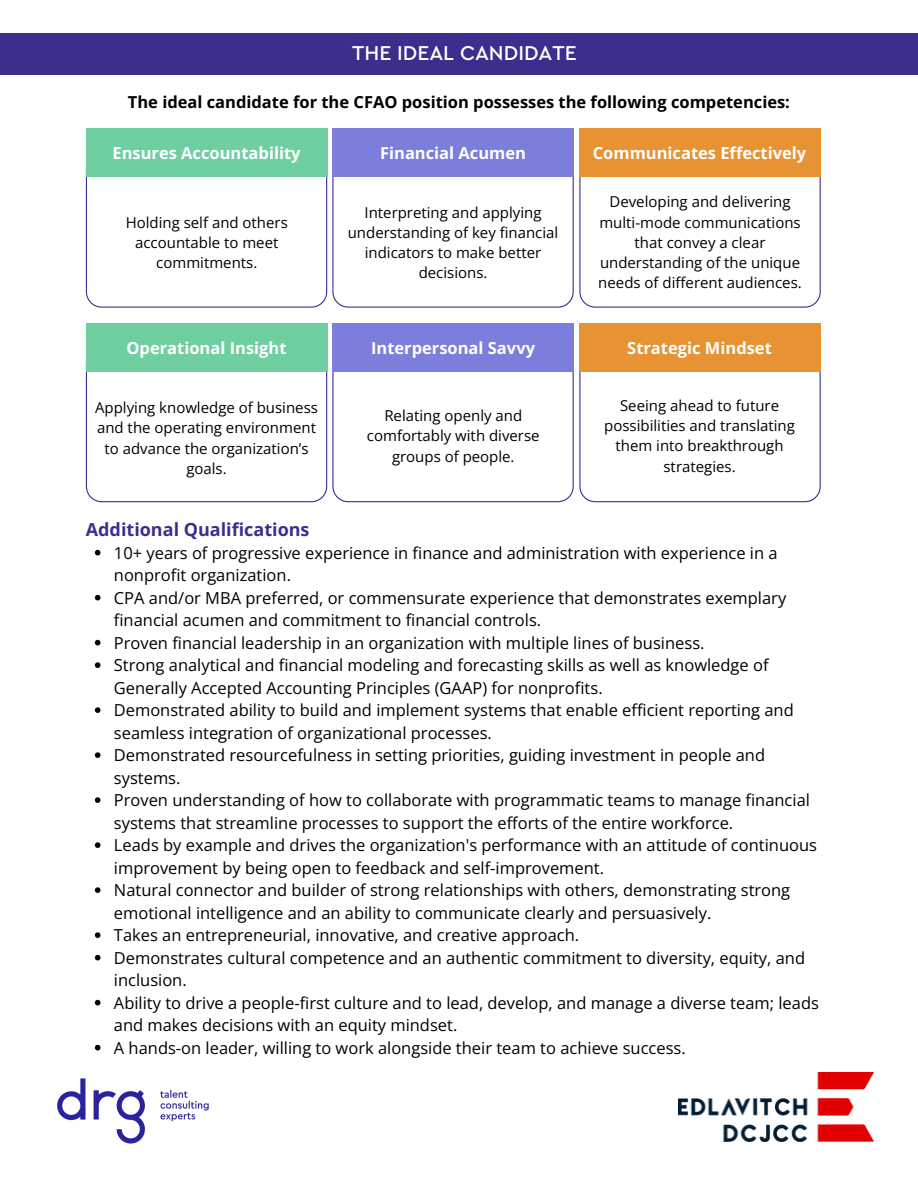
<style>
.page{position:relative;width:918px;height:1188px;background:#fff}
.page>*{position:absolute;margin:0;border:0;box-sizing:border-box;transform-origin:0 0}
.t1{font:500 21px "Cera Pro";color:#fff}
.t2{font:700 18px "Open Sans";color:#3d2e8e}
.t3{font:16.5px/22.5px "Open Sans";color:#000}
.t4{font:700 16.5px "Open Sans";color:#fff}
.t5{font:700 16.5px "Open Sans";color:#000}
.t6{font:15px/20.2px "Open Sans";color:#000;text-align:center}
</style>
<div class="page">
<div style="left:86px;top:323px;width:241px;height:49px;background:#6fcfa1"></div>
<div style="left:332px;top:323px;width:242px;height:49px;background:#7b7fdb"></div>
<svg style="left:86px;top:348px;width:735px;height:154px"></svg>
<div style="left:579px;top:323px;width:241px;height:49px;background:#e79233"></div>
<img style="left:57px;top:1078px;width:152px;height:66px">
<svg style="left:95px;top:550px;width:6px;height:5px"></svg>
<svg style="left:95px;top:595px;width:6px;height:5px"></svg>
<svg style="left:95px;top:640px;width:6px;height:5px"></svg>
<svg style="left:95px;top:662px;width:6px;height:6px"></svg>
<svg style="left:95px;top:707px;width:6px;height:6px"></svg>
<svg style="left:95px;top:752px;width:6px;height:6px"></svg>
<svg style="left:95px;top:797px;width:6px;height:6px"></svg>
<svg style="left:95px;top:842px;width:6px;height:6px"></svg>
<svg style="left:95px;top:887px;width:6px;height:6px"></svg>
<svg style="left:95px;top:932px;width:6px;height:6px"></svg>
<svg style="left:95px;top:955px;width:6px;height:5px"></svg>
<svg style="left:95px;top:1000px;width:6px;height:5px"></svg>
<svg style="left:95px;top:1045px;width:6px;height:5px"></svg>
<div style="left:86px;top:129px;width:241px;height:48px;background:#6fcfa1"></div>
<div style="left:332px;top:129px;width:242px;height:48px;background:#7b7fdb"></div>
<svg style="left:86px;top:153px;width:735px;height:155px"></svg>
<div style="left:579px;top:129px;width:241px;height:48px;background:#e79233"></div>
<div style="left:0;top:33px;width:918px;height:42px;background:#3d2e8e"></div>
<img style="left:679px;top:1073px;width:195px;height:69px">
<p class="t1" style="left:352px;top:43px;width:226px">THE IDEAL CANDIDATE</p>
<p class="t5" style="left:128px;top:90px;width:664px">The ideal candidate for the CFAO position possesses the following competencies:</p>
<p class="t4" style="left:112px;top:141px;width:190px">Ensures Accountability</p>
<p class="t4" style="left:380px;top:141px;width:147px">Financial Acumen</p>
<p class="t4" style="left:593px;top:141px;width:215px">Communicates Effectively</p>
<p class="t6" style="left:598px;top:191px;width:205px">Developing and delivering multi-mode communications that convey a clear understanding of the unique needs of different audiences.</p>
<p class="t6" style="left:126px;top:212px;width:164px">Holding self and others accountable to meet commitments.</p>
<p class="t6" style="left:348px;top:202px;width:212px">Interpreting and applying understanding of key financial indicators to make better decisions.</p>
<h1 class="t4" style="left:127px;top:336px;width:162px">Operational Insight</h1>
<h2 class="t4" style="left:371px;top:336px;width:166px">Interpersonal Savvy</h2>
<h2 class="t4" style="left:627px;top:336px;width:146px">Strategic Mindset</h2>
<h2 class="t6" style="left:95px;top:397px;width:224px">Applying knowledge of business and the operating environment to advance the organization’s goals.</h2>
<p class="t6" style="left:367px;top:405px;width:174px">Relating openly and comfortably with diverse groups of people.</p>
<h2 class="t6" style="left:604px;top:395px;width:192px">Seeing ahead to future possibilities and translating them into breakthrough strategies.</h2>
<p class="t2" style="left:86px;top:517px;width:225px">Additional Qualifications</p>
<p class="t3" style="left:114px;top:541px;width:665px">10+ years of progressive experience in finance and administration with experience in a nonprofit organization.</p>
<h2 class="t3" style="left:114px;top:586px;width:674px">CPA and/or MBA preferred, or commensurate experience that demonstrates exemplary financial acumen and commitment to financial controls.</h2>
<p class="t3" style="left:114px;top:631px;width:592px">Proven financial leadership in an organization with multiple lines of business.</p>
<h2 class="t3" style="left:114px;top:654px;width:656px">Strong analytical and financial modeling and forecasting skills as well as knowledge of<br>Generally Accepted Accounting Principles (GAAP) for nonprofits.</h2>
<p class="t3" style="left:114px;top:699px;width:681px">Demonstrated ability to build and implement systems that enable efficient reporting and seamless integration of organizational processes.</p>
<h2 class="t3" style="left:114px;top:744px;width:653px">Demonstrated resourcefulness in setting priorities, guiding investment in people and systems.</h2>
<p class="t3" style="left:114px;top:789px;width:698px">Proven understanding of how to collaborate with programmatic teams to manage financial systems that streamline processes to support the efforts of the entire workforce.</p>
<h2 class="t3" style="left:114px;top:834px;width:705px">Leads by example and drives the organization's performance with an attitude of continuous improvement by being open to feedback and self-improvement.</h2>
<p class="t3" style="left:114px;top:879px;width:678px">Natural connector and builder of strong relationships with others, demonstrating strong emotional intelligence and an ability to communicate clearly and persuasively.</p>
<p class="t3" style="left:114px;top:924px;width:467px">Takes an entrepreneurial, innovative, and creative approach.</p>
<p class="t3" style="left:114px;top:946px;width:693px">Demonstrates cultural competence and an authentic commitment to diversity, equity, and inclusion.</p>
<p class="t3" style="left:114px;top:991px;width:707px">Ability to drive a people-first culture and to lead, develop, and manage a diverse team; leads and makes decisions with an equity mindset.</p>
<p class="t3" style="left:114px;top:1036px;width:573px">A hands-on leader, willing to work alongside their team to achieve success.</p>
</div>
